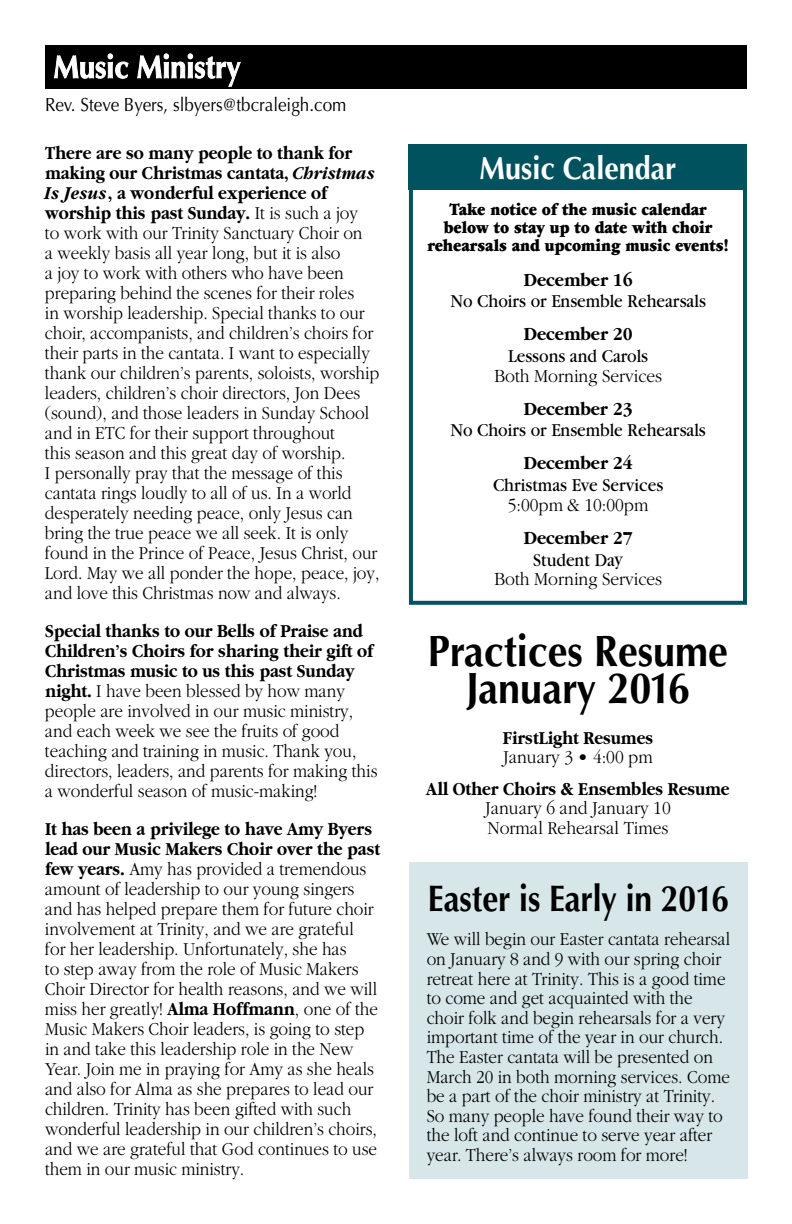
<style>
.page{position:relative;width:792px;height:1224px;background:#fff}
.page>*{position:absolute;margin:0;border:0;box-sizing:border-box;transform-origin:0 0}
.t1{font:700 44px/37px "Optima";color:#000;text-align:center;scale:.9 1}
.t2{font:700 37px "Optima";letter-spacing:-.005em;color:#000;scale:.86 1}
.t3{font:700 32px "Optima";color:#fff;scale:.9 1}
.t4{font:300 19px/20px "Garamond";color:#000;scale:.9 1}
.t5{font:300 19px/19.6px "Garamond";color:#000;scale:.92 1}
.t6{font:19px "Garamond";color:#000;scale:.92 1}
.t7{font:700 19px "Garamond";color:#000;scale:.92 1}
.t8{font:700 19px "Garamond";color:#000;scale:.88 1}
.t9{font:19px "Optima";color:#000;scale:.9 1}
.t10{font:900 18px/17.6px "Garamond";color:#000;text-align:center;scale:.84 1}
.s1{font-weight:700}
.s2{font-weight:700;font-style:italic}
</style>
<div class="page">
<div style="left:45px;top:45px;width:702px;height:43px;background:#000"></div>
<svg style="left:54px;top:53px;width:75px;height:26px"></svg>
<svg style="left:137px;top:53px;width:104px;height:34px"></svg>
<div style="left:409px;top:144px;width:338px;height:46px;background:#00535e"></div>
<div style="left:409px;top:144px;width:338px;height:461px;border:4px solid #00535e"></div>
<div style="left:409px;top:863px;width:338px;height:316px;background:#d7e6e8"></div>
<p class="t9" style="left:45px;top:94px;width:337px">Rev. Steve Byers, slbyers@tbcraleigh.com</p>
<p class="t4" style="left:45px;top:143px;width:373px"><span class="s1">There are so many people to thank for making our Christmas cantata,</span> <span class="s2">Christmas Is Jesus</span><span class="s1">, a wonderful experience of worship this past Sunday.</span> It is such a joy<br>to work with our Trinity Sanctuary Choir on<br>a weekly basis all year long, but it is also<br>a joy to work with others who have been preparing behind the scenes for their roles<br>in worship leadership. Special thanks to our choir, accompanists, and children’s choirs for their parts in the cantata. I want to especially thank our children’s parents, soloists, worship leaders, children’s choir directors, Jon Dees (sound), and those leaders in Sunday School and in ETC for their support throughout<br>this season and this great day of worship.<br>I personally pray that the message of this cantata rings loudly to all of us. In a world desperately needing peace, only Jesus can bring the true peace we all seek. It is only found in the Prince of Peace, Jesus Christ, our Lord. May we all ponder the hope, peace, joy, and love this Christmas now and always.</p>
<p class="t4" style="left:45px;top:621px;width:371px"><span class="s1">Special thanks to our Bells of Praise and Children’s Choirs for sharing their gift of Christmas music to us this past Sunday night.</span> I have been blessed by how many people are involved in our music ministry, and each week we see the fruits of good teaching and training in music. Thank you, directors, leaders, and parents for making this a wonderful season of music-making!</p>
<p class="t4" style="left:45px;top:819px;width:374px"><span class="s1">It has been a privilege to have Amy Byers lead our Music Makers Choir over the past few years.</span> Amy has provided a tremendous amount of leadership to our young singers and has helped prepare them for future choir involvement at Trinity, and we are grateful<br>for her leadership. Unfortunately, she has<br>to step away from the role of Music Makers Choir Director for health reasons, and we will miss her greatly! <span class="s1">Alma Hoffmann</span>, one of the Music Makers Choir leaders, is going to step in and take this leadership role in the New Year. Join me in praying for Amy as she heals and also for Alma as she prepares to lead our children. Trinity has been gifted with such wonderful leadership in our children’s choirs, and we are grateful that God continues to use them in our music ministry.</p>
<h3 class="t3" style="left:480px;top:149px;width:220px">Music Calendar</h3>
<p class="t10" style="left:427px;top:201px;width:361px">Take notice of the music calendar below to stay up to date with choir rehearsals and upcoming music events!</p>
<p class="t7" style="left:524px;top:269px;width:120px">December 16</p>
<p class="t6" style="left:450px;top:292px;width:279px">No Choirs or Ensemble Rehearsals</p>
<p class="t7" style="left:524px;top:324px;width:120px">December 20</p>
<p class="t6" style="left:508px;top:346px;width:154px">Lessons and Carols</p>
<p class="t5" style="left:494px;top:366px;width:184px">Both Morning Services</p>
<p class="t7" style="left:524px;top:398px;width:120px">December 23</p>
<p class="t6" style="left:450px;top:421px;width:279px">No Choirs or Ensemble Rehearsals</p>
<p class="t7" style="left:524px;top:453px;width:120px">December 24</p>
<p class="t6" style="left:493px;top:475px;width:187px">Christmas Eve Services</p>
<p class="t5" style="left:508px;top:495px;width:154px">5:00pm &amp; 10:00pm</p>
<p class="t7" style="left:524px;top:527px;width:120px">December 27</p>
<p class="t6" style="left:533px;top:550px;width:99px">Student Day</p>
<p class="t5" style="left:494px;top:569px;width:184px">Both Morning Services</p>
<h1 class="t1" style="left:428px;top:633px;width:335px">Practices Resume<br>January 2016</h1>
<p class="t8" style="left:503px;top:727px;width:172px">FirstLight Resumes</p>
<p class="t5" style="left:503px;top:748px;width:164px">January 3 • 4:00 pm</p>
<p class="t8" style="left:426px;top:778px;width:346px">All Other Choirs &amp; Ensembles Resume</p>
<p class="t5" style="left:485px;top:799px;width:203px">January 6 and January 10<br>Normal Rehearsal Times</p>
<h2 class="t2" style="left:428px;top:877px;width:351px">Easter is Early in 2016</h2>
<p class="t4" style="left:427px;top:930px;width:339px">We will begin our Easter cantata rehearsal on January 8 and 9 with our spring choir retreat here at Trinity. This is a good time to come and get acquainted with the choir folk and begin rehearsals for a very important time of the year in our church.<br>The Easter cantata will be presented on March 20 in both morning services. Come be a part of the choir ministry at Trinity.<br>So many people have found their way to the loft and continue to serve year after year. There’s always room for more!</p>
</div>
